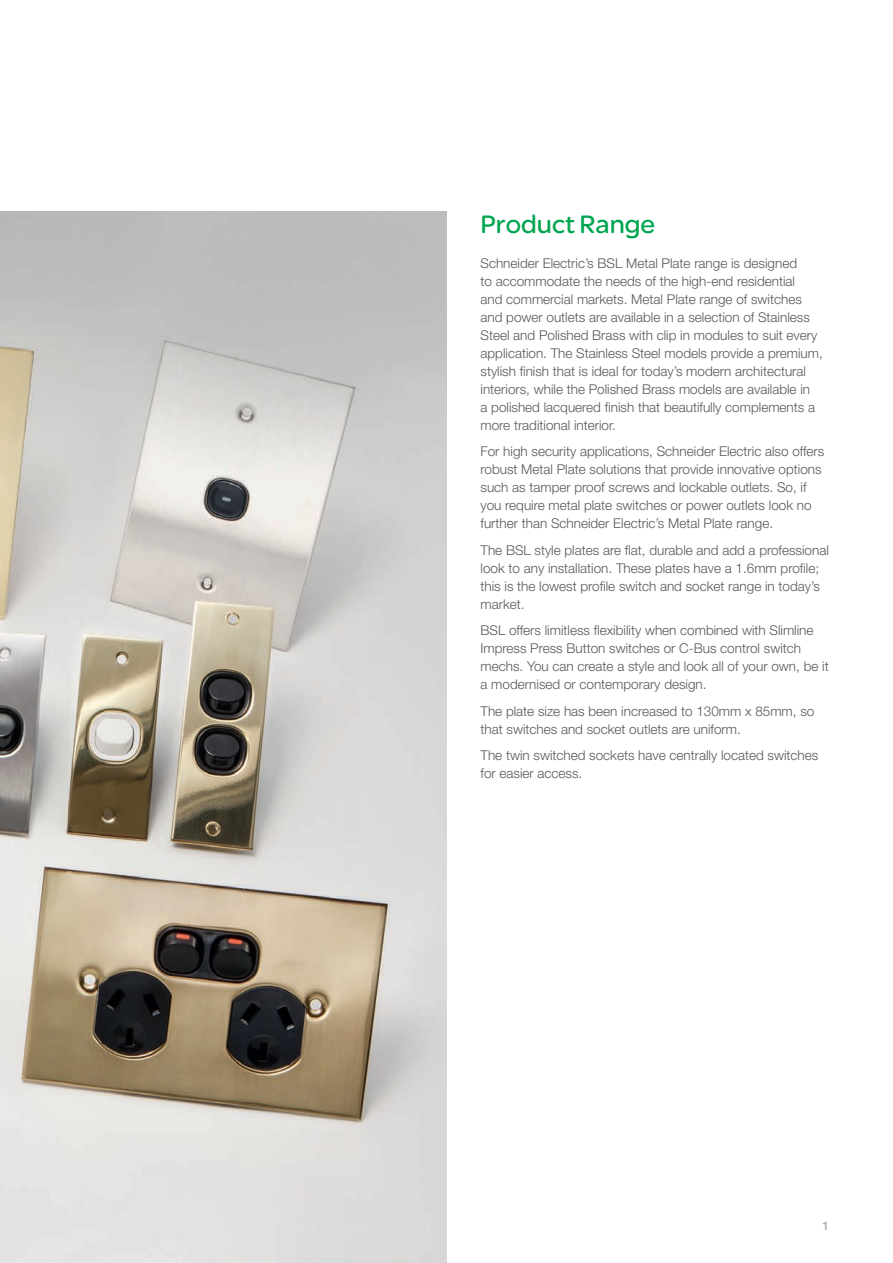
<style>
.page{position:relative;width:893px;height:1263px;background:#fff}
.page>*{position:absolute;margin:0;border:0;box-sizing:border-box;transform-origin:0 0}
.t1{font:27px "SE Optimist";color:#00a54f}
.t2{font:300 13.5px/18px "Helvetica Neue";color:#57585a}
.t3{font:500 12px "Helvetica Neue";color:#a8a9ad}
</style>
<div class="page">
<img style="left:0;top:211px;width:446px;height:1052px">
<h1 class="t1" style="left:480px;top:205px;width:176px">Product Range</h1>
<p class="t2" style="left:480px;top:254px;width:344px">Schneider Electric’s BSL Metal Plate range is designed<br>to accommodate the needs of the high-end residential<br>and commercial markets. Metal Plate range of switches and power outlets are available in a selection of Stainless Steel and Polished Brass with clip in modules to suit every application. The Stainless Steel models provide a premium, stylish finish that is ideal for today’s modern architectural interiors, while the Polished Brass models are available in<br>a polished lacquered finish that beautifully complements a more traditional interior.</p>
<p class="t2" style="left:480px;top:442px;width:345px">For high security applications, Schneider Electric also offers robust Metal Plate solutions that provide innovative options such as tamper proof screws and lockable outlets. So, if you require metal plate switches or power outlets look no further than Schneider Electric’s Metal Plate range.</p>
<p class="t2" style="left:480px;top:541px;width:350px">The BSL style plates are flat, durable and add a professional look to any installation. These plates have a 1.6mm profile; this is the lowest profile switch and socket range in today’s market.</p>
<p class="t2" style="left:480px;top:621px;width:350px">BSL offers limitless flexibility when combined with Slimline Impress Press Button switches or C-Bus control switch mechs. You can create a style and look all of your own, be it a modernised or contemporary design.</p>
<p class="t2" style="left:480px;top:702px;width:335px">The plate size has been increased to 130mm x 85mm, so that switches and socket outlets are uniform.</p>
<p class="t2" style="left:480px;top:746px;width:339px">The twin switched sockets have centrally located switches for easier access.</p>
<p class="t3" style="left:822px;top:1218px;width:8px">1</p>
</div>
